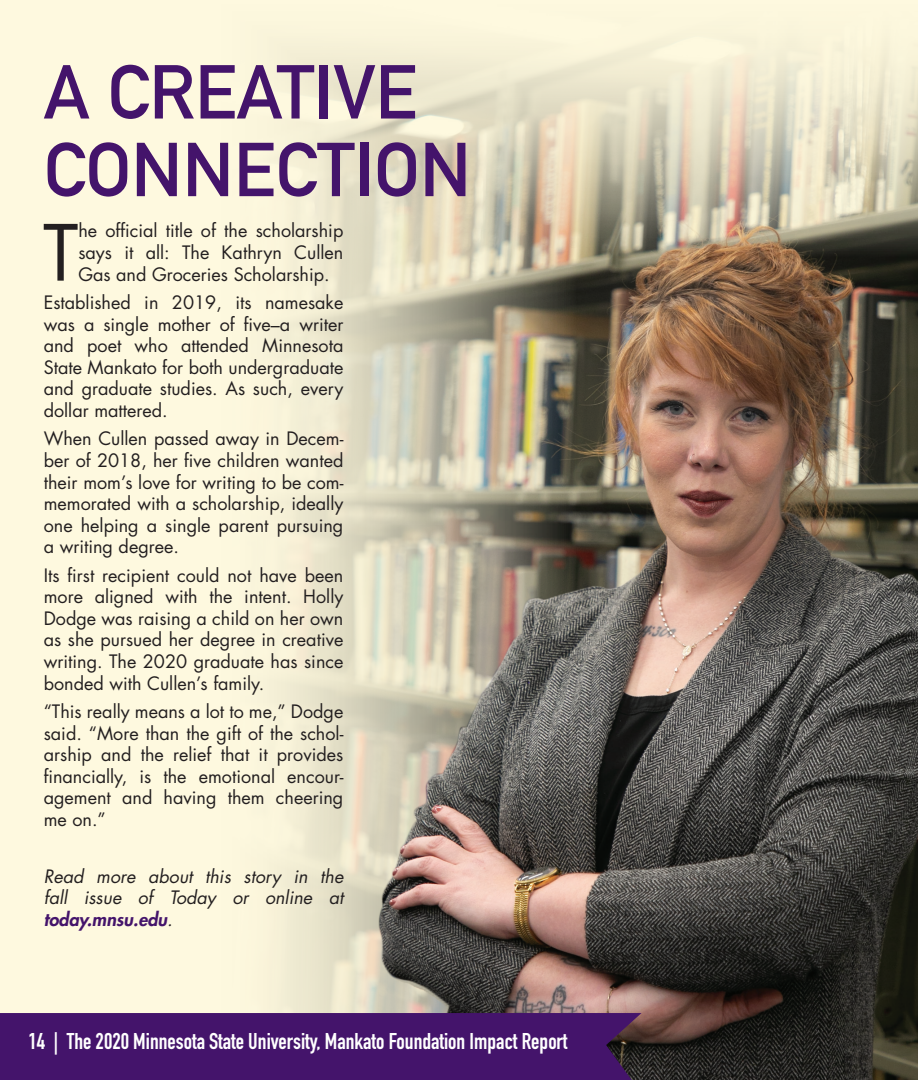
<style>
.page{position:relative;width:918px;height:1080px;background:#fef9df}
.page>*{position:absolute;margin:0;border:0;box-sizing:border-box;transform-origin:0 0}
.Body_Text{font:75.3px "Futura Std";color:#231f20}
.Body_Text-2{font:700 75px "DIN Alternate";color:#44146b}
.t1{font:700 22.5px "DIN Condensed";color:#fff}
.Body_Text-3{font:18px/21.6px "Futura Std";color:#231f20;text-align:justify}
.Body_Text-4{font:italic 18px/21.6px "Futura Std";color:#231f20;text-align:justify}
.s1{font-weight:800;color:#44146b}
</style>
<div class="page">
<img style="left:313px;top:43px;width:605px;height:1037px">
<div style="left:0;top:1013px;width:642px;height:67px;background:#44146b"></div>
<p class="Body_Text-2" style="left:44px;top:35px;width:375px">A CREATIVE</p>
<p class="Body_Text-2" style="left:44px;top:113px;width:429px">CONNECTION</p>
<p class="Body_Text" style="left:43px;top:205px;width:37px">T</p>
<p class="Body_Text-3" style="left:78px;top:220px;width:267px">he official title of the scholarship says it all: The Kathryn Cullen Gas and Groceries Scholarship.</p>
<p class="Body_Text-3" style="left:44px;top:292px;width:301px">Established in 2019, its namesake was a single mother of five–a writer and poet who attended Minnesota State Mankato for both undergraduate and graduate studies. As such, every dollar mattered.</p>
<p class="Body_Text-3" style="left:44px;top:428px;width:301px">When Cullen passed away in Decem&shy;ber of 2018, her five children wanted their mom’s love for writing to be com&shy;memorated with a scholarship, ideally one helping a single parent pursuing a writing degree.</p>
<p class="Body_Text-3" style="left:44px;top:564px;width:301px">Its first recipient could not have been more aligned with the intent. Holly Dodge was raising a child on her own as she pursued her degree in creative writing. The 2020 graduate has since bonded with Cullen’s family.</p>
<p class="Body_Text-3" style="left:44px;top:701px;width:301px">“This really means a lot to me,” Dodge said. “More than the gift of the schol&shy;arship and the relief that it provides financially, is the emotional encour&shy;agement and having them cheering me on.”</p>
<p class="Body_Text-4" style="left:44px;top:866px;width:301px">Read more about this story in the fall issue of Today or online at <span class="s1">today.mnsu.edu</span>.</p>
<p class="t1" style="left:28px;top:1026px;width:541px">14 | The 2020 Minnesota State University, Mankato Foundation Impact Report</p>
</div>
